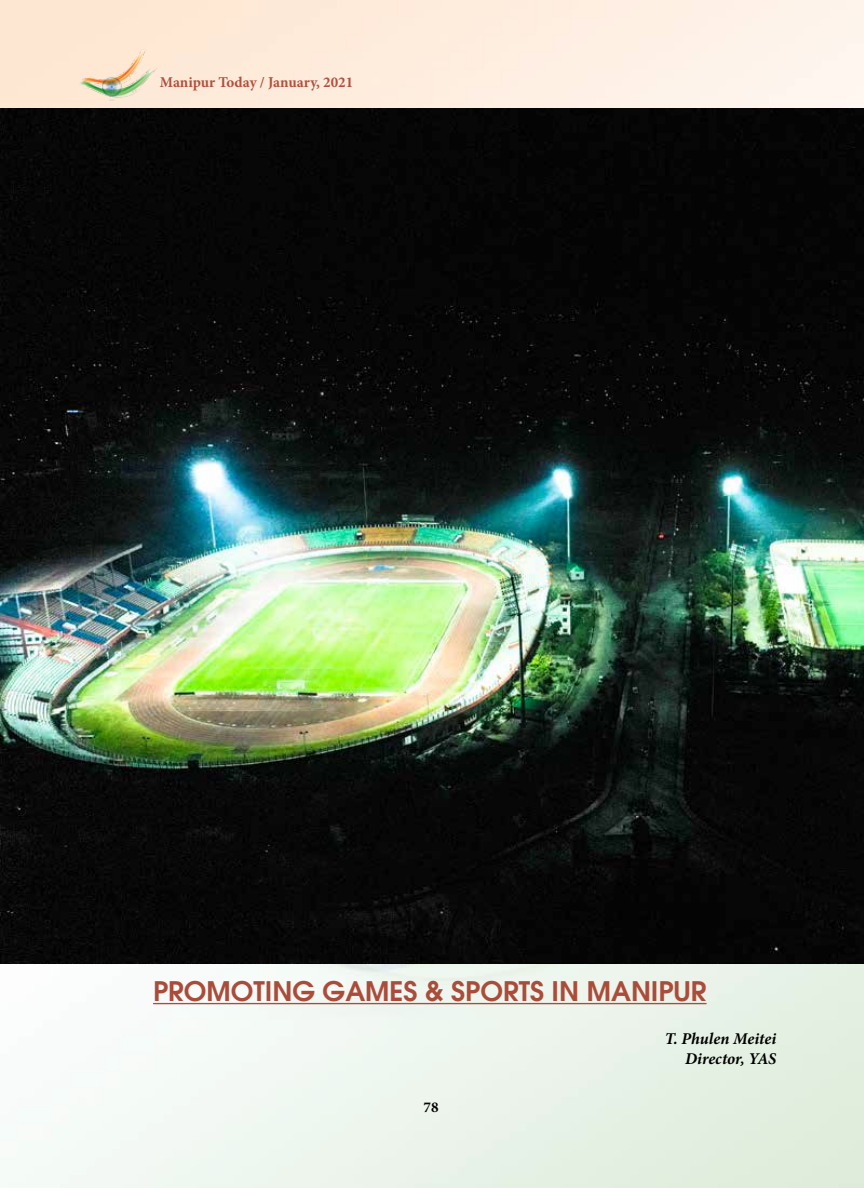
<style>
.page{position:relative;width:864px;height:1188px;background:#fff}
.page>*{position:absolute;margin:0;border:0;box-sizing:border-box;transform-origin:0 0}
.t1{font:600 27px "Avant Garde";color:#aa4c39}
.t2{font:italic 700 16.5px/19.8px "Minion Pro";letter-spacing:-.005em;color:#000;text-align:right}
.t3{font:700 15px "Minion Pro";letter-spacing:-.005em;color:#b0503f}
.t4{font:700 15px "Minion Pro";color:#000}
</style>
<div class="page">
<img style="left:0;top:0;width:864px;height:1188px">
<img style="left:65px;top:35px;width:109px;height:73px">
<img style="left:0;top:108px;width:864px;height:855px">
<hr style="left:153px;top:1003px;width:554px;height:1px;background:#aa4c39">
<p class="t3" style="left:160px;top:72px;width:195px">Manipur Today / January, 2021</p>
<p class="t1" style="left:153px;top:973px;width:555px">PROMOTING GAMES &amp; SPORTS IN MANIPUR</p>
<p class="t2" style="left:665px;top:1028px;width:113px">T. Phulen Meitei<br>Director, YAS</p>
<p class="t4" style="left:424px;top:1097px;width:16px">78</p>
</div>
